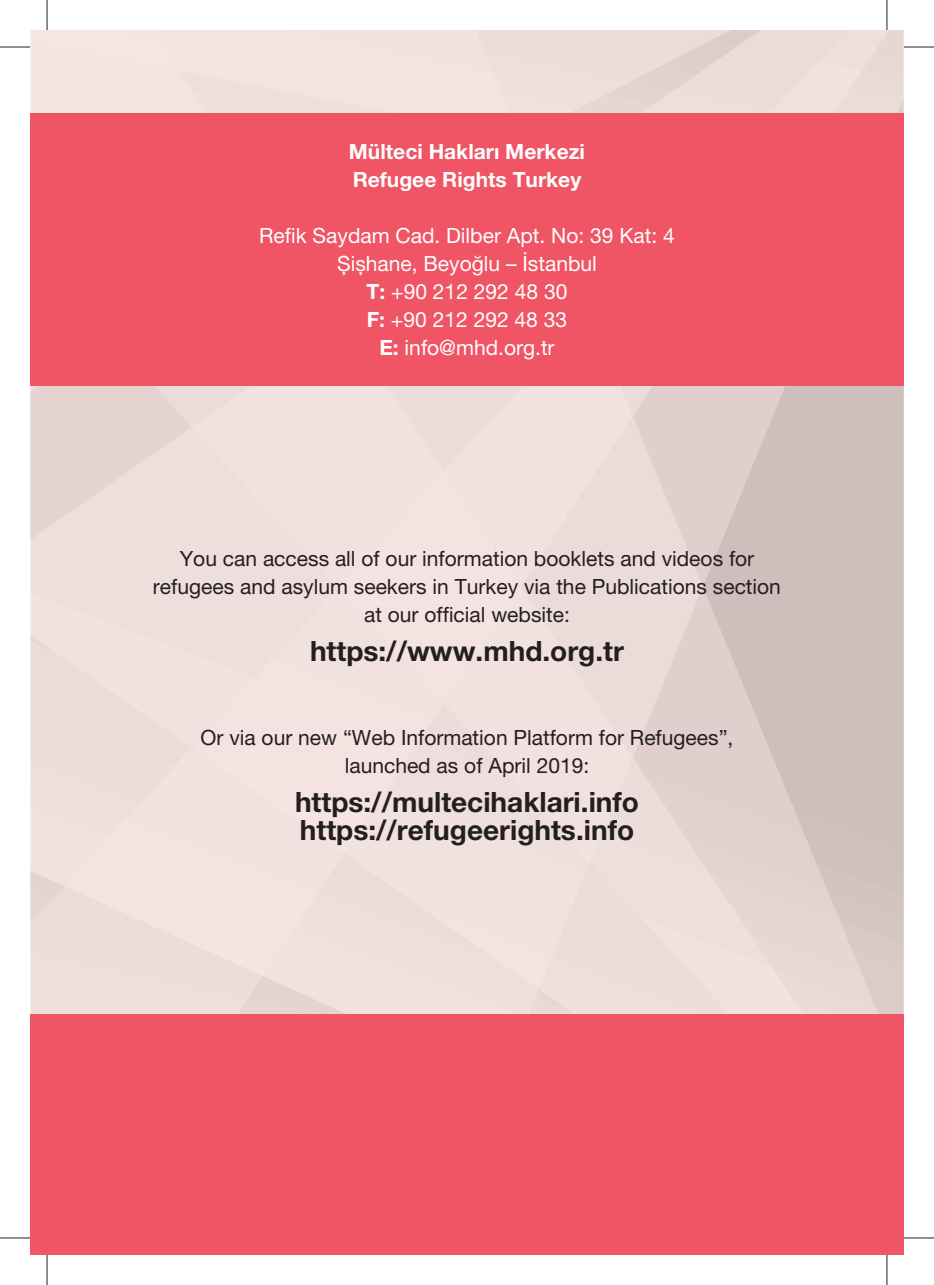
<style>
.page{position:relative;width:934px;height:1285px;background:#fff}
.page>*{position:absolute;margin:0;border:0;box-sizing:border-box;transform-origin:0 0}
.t1{font:700 28px/28px "Helvetica Neue LT Pro";color:#231f20}
.t2{font:21px/28px "Helvetica Neue LT Pro";color:#231f20;text-align:center}
.t3{font:21px/28px "Helvetica Neue LT Pro";color:#fff;text-align:center}
.t4{font:700 21px/28px "Helvetica Neue LT Pro";color:#fff}
.s1{font-weight:700}
</style>
<div class="page">
<img style="left:31px;top:30px;width:871px;height:984px">
<div style="left:30px;top:113px;width:873px;height:272px;background:#ef5565"></div>
<div style="left:30px;top:1014px;width:873px;height:241px;background:#ef5565"></div>
<hr style="left:0;top:47px;width:30px;height:1px;background:#231f20">
<hr style="left:903px;top:47px;width:30px;height:1px;background:#231f20">
<hr style="left:0;top:1237px;width:30px;height:1px;background:#231f20">
<hr style="left:903px;top:1237px;width:30px;height:1px;background:#231f20">
<hr style="left:47px;top:0;width:1px;height:30px;background:#231f20">
<hr style="left:47px;top:1255px;width:1px;height:30px;background:#231f20">
<hr style="left:886px;top:0;width:1px;height:30px;background:#231f20">
<hr style="left:886px;top:1255px;width:1px;height:30px;background:#231f20">
<p class="t4" style="left:349px;top:139px;width:237px">Mülteci Hakları Merkezi<br>Refugee Rights Turkey</p>
<p class="t3" style="left:259px;top:223px;width:417px">Refik Saydam Cad. Dilber Apt. No: 39 Kat: 4<br>Șișhane, Beyoğlu – İstanbul<br><span class="s1">T:</span> +90 212 292 48 30<br><span class="s1">F:</span> +90 212 292 48 33<br><span class="s1">E:</span> info@mhd.org.tr</p>
<p class="t2" style="left:153px;top:546px;width:629px">You can access all of our information booklets and videos for refugees and asylum seekers in Turkey via the Publications section at our official website:</p>
<h1 class="t1" style="left:310px;top:640px;width:315px">https://www.mhd.org.tr</h1>
<p class="t2" style="left:200px;top:725px;width:534px">Or via our new “Web Information Platform for Refugees”, launched as of April 2019:</p>
<h1 class="t1" style="left:295px;top:791px;width:345px">https://multecihaklari.info https://refugeerights.info</h1>
</div>
